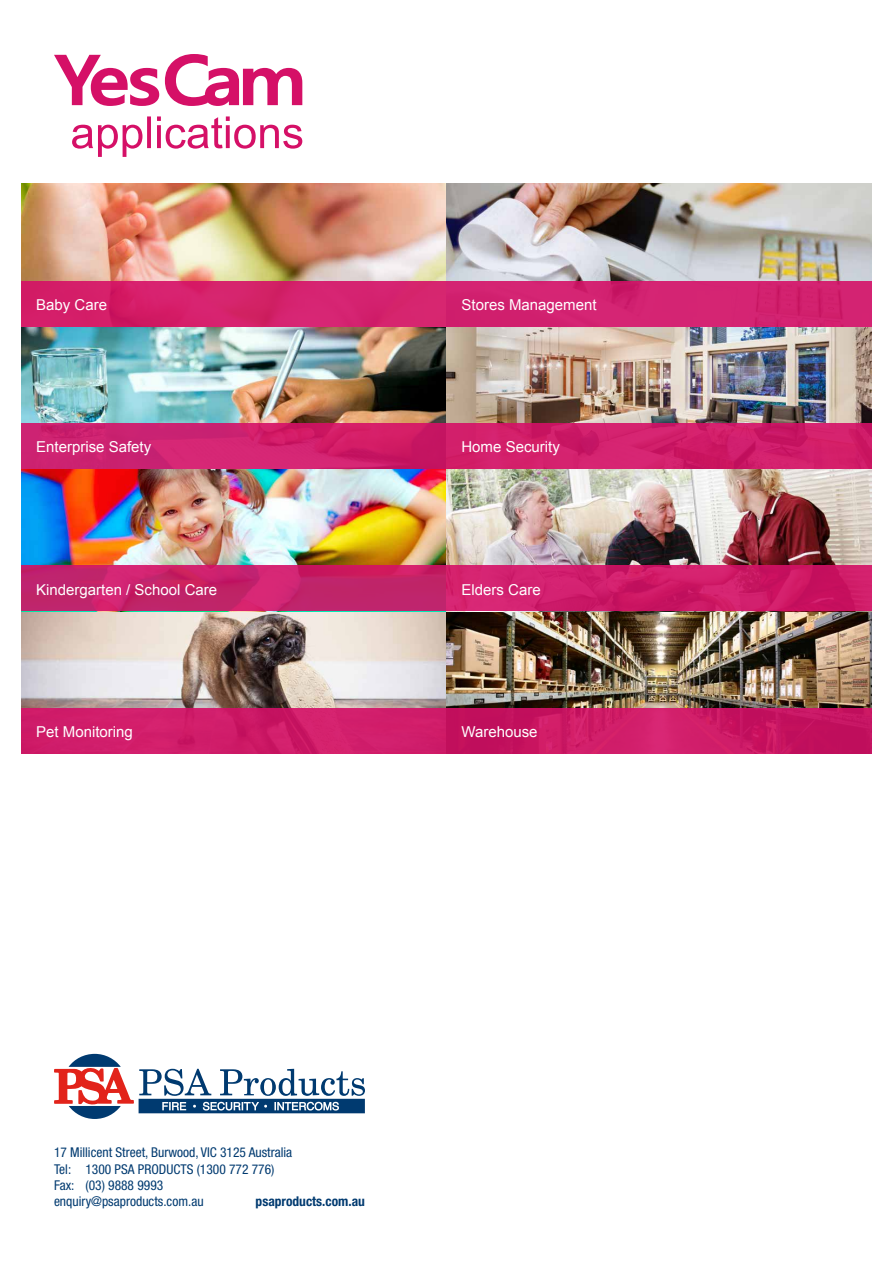
<style>
.page{position:relative;width:893px;height:1263px;background:#fff}
.page>*{position:absolute;margin:0;border:0;box-sizing:border-box;transform-origin:0 0}
.t1{font:15px "Arial";color:#fff}
.t2{font:condensed 13.5px/16.2px "Helvetica Neue";color:#003a70}
.t3{font:700 condensed 13.5px "Helvetica Neue";color:#003a70}
</style>
<div class="page">
<img style="left:21px;top:611px;width:425px;height:97px">
<img style="left:21px;top:469px;width:425px;height:97px">
<img style="left:21px;top:326px;width:425px;height:97px">
<img style="left:21px;top:184px;width:425px;height:97px">
<img style="left:446px;top:611px;width:426px;height:97px">
<img style="left:446px;top:469px;width:426px;height:97px">
<img style="left:446px;top:326px;width:426px;height:97px">
<img style="left:446px;top:184px;width:426px;height:97px">
<div style="left:21px;top:281px;width:851px;height:45px;background:#d4236f"></div>
<div style="left:21px;top:423px;width:851px;height:46px;background:linear-gradient(to right,#ce2371,#d11b67)"></div>
<svg style="left:21px;top:566px;width:851px;height:45px;background:#ca1f69"></svg>
<div style="left:21px;top:708px;width:851px;height:46px;background:linear-gradient(to right,#d21e6b,#c81562)"></div>
<svg style="left:54px;top:55px;width:105px;height:51px"></svg>
<svg style="left:165px;top:54px;width:137px;height:52px"></svg>
<svg style="left:72px;top:116px;width:230px;height:41px"></svg>
<svg style="left:54px;top:1054px;width:311px;height:65px"></svg>
<p class="t1" style="left:36px;top:296px;width:72px">Baby Care</p>
<p class="t1" style="left:461px;top:296px;width:137px">Stores Management</p>
<p class="t1" style="left:36px;top:438px;width:117px">Enterprise Safety</p>
<p class="t1" style="left:461px;top:438px;width:100px">Home Security</p>
<p class="t1" style="left:36px;top:581px;width:182px">Kindergarten / School Care</p>
<p class="t1" style="left:461px;top:581px;width:81px">Elders Care</p>
<p class="t1" style="left:36px;top:723px;width:98px">Pet Monitoring</p>
<p class="t1" style="left:461px;top:723px;width:78px">Warehouse</p>
<p class="t2" style="left:54px;top:1144px;width:240px">17 Millicent Street, Burwood, VIC 3125 Australia Tel: 1300 PSA PRODUCTS (1300 772 776)<br>Fax: (03) 9888 9993 enquiry@psaproducts.com.au</p>
<p class="t3" style="left:256px;top:1193px;width:111px">psaproducts.com.au</p>
</div>
